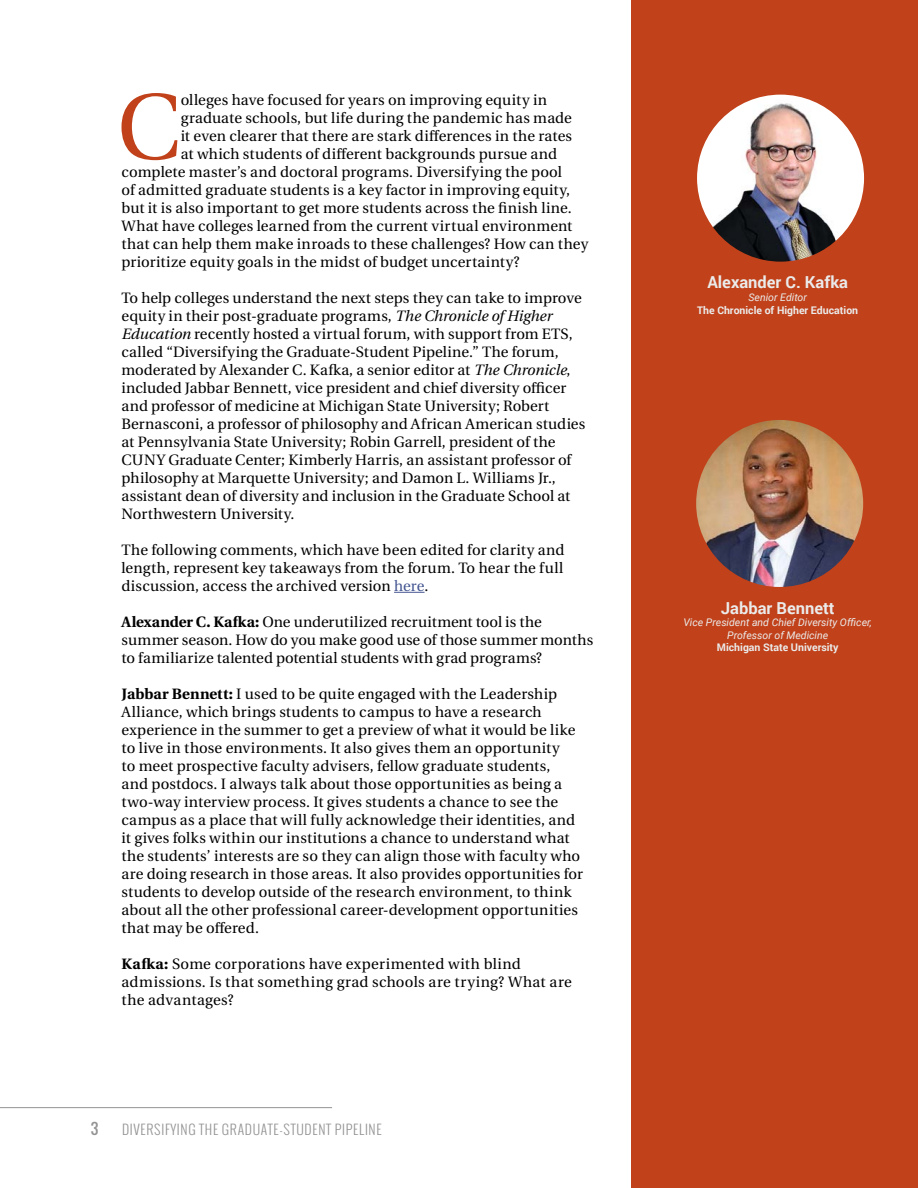
<style>
.page{position:relative;width:918px;height:1188px;background:#fff}
.page>*{position:absolute;margin:0;border:0;box-sizing:border-box;transform-origin:0 0}
.t1{font:93px "Heuristica";color:#c1421a}
.t2{font:700 16.5px "Roboto";color:#ebebeb}
.t3{font:15px/18px "Heuristica";letter-spacing:.01em;color:#000}
.t4{font:15px "Oswald";color:#939393}
.t5{font:300 13.5px "Oswald";letter-spacing:.05em;color:#939393}
.t6{font:italic 10.5px/12.6px "Roboto";color:#ebebeb;text-align:center}
.t7{font:700 10.5px "Roboto";color:#ebebeb}
.s1{font-style:italic}
.s2{color:#465792}
.s3{font-weight:700}
</style>
<div class="page">
<hr style="left:0;top:1107px;width:332px;height:1px;background:#939393">
<div style="left:631px;top:0;width:287px;height:1188px;background:#c1421a"></div>
<img style="left:697px;top:95px;width:167px;height:167px;border-radius:84px">
<img style="left:696px;top:420px;width:167px;height:167px;border-radius:84px">
<hr style="left:394px;top:592px;width:31px;height:1px;background:#465792">
<h1 class="t1" style="left:117px;top:56px;width:65px">C</h1>
<p class="t3" style="left:181px;top:91px;width:368px">olleges have focused for years on improving equity in</p>
<p class="t3" style="left:181px;top:109px;width:393px">graduate schools, but life during the pandemic has made</p>
<p class="t3" style="left:181px;top:127px;width:393px">it even clearer that there are stark differences in the rates</p>
<p class="t3" style="left:181px;top:145px;width:378px">at which students of different backgrounds pursue and</p>
<p class="t3" style="left:121px;top:163px;width:442px">complete master’s and doctoral programs. Diversifying the pool</p>
<p class="t3" style="left:121px;top:181px;width:450px">of admitted graduate students is a key factor in improving equity,</p>
<p class="t3" style="left:121px;top:199px;width:452px">but it is also important to get more students across the finish line.</p>
<p class="t3" style="left:121px;top:217px;width:452px">What have colleges learned from the current virtual environment</p>
<p class="t3" style="left:121px;top:235px;width:468px">that can help them make inroads to these challenges? How can they</p>
<p class="t3" style="left:121px;top:253px;width:400px">prioritize equity goals in the midst of budget uncertainty?</p>
<p class="t3" style="left:121px;top:289px;width:465px">To help colleges understand the next steps they can take to improve equity in their post-graduate programs, <span class="s1">The Chronicle of Higher Education</span> recently hosted a virtual forum, with support from ETS, called “Diversifying the Graduate-Student Pipeline.” The forum, moderated by Alexander C. Kafka, a senior editor at <span class="s1">The Chronicle</span>, included Jabbar Bennett, vice president and chief diversity officer and professor of medicine at Michigan State University; Robert Bernasconi, a professor of philosophy and African American studies at Pennsylvania State University; Robin Garrell, president of the CUNY Graduate Center; Kimberly Harris, an assistant professor of philosophy at Marquette University; and Damon L. Williams Jr., assistant dean of diversity and inclusion in the Graduate School at Northwestern University.</p>
<p class="t3" style="left:121px;top:541px;width:444px;text-align:justify">The following comments, which have been edited for clarity and length, represent key takeaways from the forum. To hear the full discussion, access the archived version <span class="s2">here</span>.</p>
<p class="t3" style="left:121px;top:613px;width:473px"><span class="s3">Alexander C. Kafka:</span> One underutilized recruitment tool is the summer season. How do you make good use of those summer months to familiarize talented potential students with grad programs?</p>
<p class="t3" style="left:121px;top:685px;width:463px"><span class="s3">Jabbar Bennett:</span> I used to be quite engaged with the Leadership Alliance, which brings students to campus to have a research experience in the summer to get a preview of what it would be like to live in those environments. It also gives them an opportunity<br>to meet prospective faculty advisers, fellow graduate students,<br>and postdocs. I always talk about those opportunities as being a two-way interview process. It gives students a chance to see the campus as a place that will fully acknowledge their identities, and it gives folks within our institutions a chance to understand what the students’ interests are so they can align those with faculty who are doing research in those areas. It also provides opportunities for students to develop outside of the research environment, to think about all the other professional career-development opportunities that may be offered.</p>
<p class="t3" style="left:121px;top:955px;width:452px"><span class="s3">Kafka:</span> Some corporations have experimented with blind admissions. Is that something grad schools are trying? What are the advantages?</p>
<p class="t4" style="left:91px;top:1117px;width:9px">3</p>
<p class="t5" style="left:122px;top:1120px;width:261px">DIVERSIFYING THE GRADUATE-STUDENT PIPELINE</p>
<p class="t2" style="left:707px;top:271px;width:142px">Alexander C. Kafka</p>
<p class="t6" style="left:749px;top:291px;width:60px">Senior Editor</p>
<p class="t7" style="left:697px;top:302px;width:162px">The Chronicle of Higher Education</p>
<p class="t2" style="left:721px;top:596px;width:115px">Jabbar Bennett</p>
<p class="t6" style="left:683px;top:616px;width:190px">Vice President and Chief Diversity Officer,<br>Professor of Medicine</p>
<p class="t7" style="left:717px;top:640px;width:123px">Michigan State University</p>
</div>
